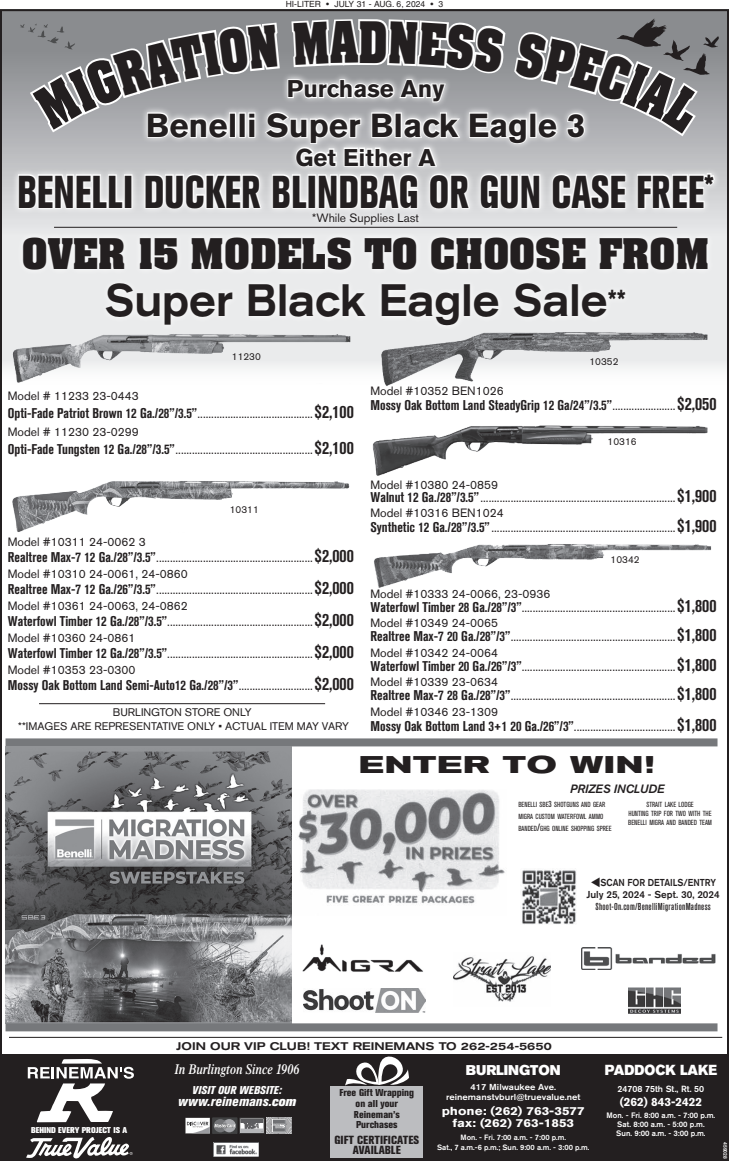
<style>
.page{position:relative;width:729px;height:1161px;background:#fff}
.page>*{position:absolute;margin:0;border:0;box-sizing:border-box;transform-origin:0 0}
.t1{font:700 48.7px "Aachen";color:#231f20;scale:.8 1}
.t2{font:800 condensed 45.6px "Nissan AG";color:#231f20;scale:.83 1}
.t3{font:500 expanded 45px "Nissan AG";color:#231f20;scale:.8 1}
.t4{font:700 36px "Aachen";color:#231f20}
.t5{font:700 33px "Nissan AG";color:#231f20}
.t6{font:700 24px "Nissan AG";color:#231f20}
.t7{font:700 expanded 24px "Nissan AG";letter-spacing:.03em;color:#231f20;scale:1.25 1}
.t8{font:14.5px "Nissan AG Super";color:#fff;scale:.93 1}
.t9{font:italic 600 14.2px "Times";color:#fff;scale:.84 1}
.t10{font:14.1px "Nissan AG Super";color:#fff}
.t11{font:700 condensed 14px "Nissan AG";color:#231f20}
.t12{font:italic 800 condensed 13.1px "Nissan AG";letter-spacing:.015em;color:#fff}
.t13{font:12px/16px "Nissan AG";color:#231f20}
.t14{font:italic 500 12px "Nissan AG";color:#231f20}
.t15{font:700 11.8px "Nissan AG";color:#fff}
.t16{font:800 condensed 11.7px/10.8px "Nissan AG";color:#231f20;text-align:center}
.t17{font:700 11.5px/12.2px "Nissan AG";color:#fff;text-align:center;scale:1.18 1}
.t18{font:italic 800 condensed 11.3px "Nissan AG";letter-spacing:.01em;color:#fff}
.t19{font:11px/13.2px "Nissan AG";color:#231f20;text-align:center}
.t20{font:500 expanded 11px "Nissan AG";color:#231f20}
.t21{font:500 condensed 10px "Nissan AG";letter-spacing:.03em;color:#231f20}
.t22{font:10px "Nissan AG";color:#231f20}
.t23{font:500 10px "Nissan AG";color:#231f20}
.t24{font:500 10px "Nissan AG";color:#231f20;scale:.9 1}
.t25{font:800 condensed 9.9px/10.8px "Nissan AG";color:#231f20;text-align:center}
.t26{font:500 8.9px "Nissan AG";color:#fff}
.t27{font:500 8.6px/10.1px "Nissan AG";color:#fff;text-align:center;scale:1.1 1}
.t28{font:8.5px "Helvetica";color:#231f20}
.t29{font:800 8.4px "Nissan AG";color:#fff}
.t30{font:500 7.8px/8.9px "Nissan AG";color:#fff;text-align:center}
.t31{font:500 7.6px/9.9px "Nissan AG";color:#fff;text-align:center}
.t32{font:condensed 7.3px/12px "Nissan AG";color:#231f20}
.t33{font:700 5px "Helvetica";color:#fff}
.s1{font-size:30px}
.s2{font-weight:700;font-stretch:condensed;font-size:14px}
.s3{font-weight:700;font-stretch:condensed;font-size:18px}
.s4{font-weight:400;font-stretch:normal;font-size:12px}
.s5{font-size:18px}
.s6{font-size:8.6px}
.s7{font-size:10.5px}
.s8{font-stretch:normal}
</style>
<div class="page">
<svg style="left:3px;top:12px;width:723px;height:357px"></svg>
<div style="left:0;top:1054px;width:729px;height:107px;background:#231f20"></div>
<svg style="left:242px;top:1122px;width:2px;height:7px"></svg>
<div style="left:240px;top:1118px;width:24px;height:16px;border:1px solid #353435"></div>
<div style="left:241px;top:1129px;width:22px;height:3px;border:1px solid #b5b6b9"></div>
<div style="left:241px;top:1119px;width:22px;height:3px;border:1px solid #5c5c5f"></div>
<div style="left:212px;top:1118px;width:25px;height:16px;border:1px solid #404142"></div>
<svg style="left:244px;top:1118px;width:47px;height:16px"></svg>
<svg style="left:185px;top:1118px;width:51px;height:16px"></svg>
<img style="left:213px;top:1142px;width:46px;height:15px">
<svg style="left:26px;top:1137px;width:107px;height:21px"></svg>
<svg style="left:28px;top:1059px;width:106px;height:63px"></svg>
<div style="left:330px;top:1086px;width:93px;height:71px;background:#bcbdc0"></div>
<svg style="left:345px;top:1057px;width:64px;height:29px"></svg>
<hr style="left:9px;top:1037px;width:713px;height:1px;background:#231f20">
<svg style="left:356px;top:331px;width:35px;height:827px"></svg>
<svg style="left:11px;top:73px;width:710px;height:258px;fill:#eaebec"></svg>
<hr style="left:54px;top:227px;width:623px;height:1px;background:#231f20">
<img style="left:8px;top:332px;width:344px;height:51px">
<img style="left:368px;top:332px;width:344px;height:54px">
<img style="left:12px;top:481px;width:338px;height:51px">
<img style="left:368px;top:423px;width:340px;height:54px">
<img style="left:371px;top:536px;width:340px;height:52px">
<div style="left:6px;top:738px;width:712px;height:8px;background:#76787b"></div>
<img style="left:6px;top:746px;width:286px;height:277px">
<div style="left:6px;top:1023px;width:712px;height:8px;background:#76787b"></div>
<img style="left:303px;top:943px;width:120px;height:30px">
<img style="left:303px;top:989px;width:123px;height:23px">
<img style="left:581px;top:947px;width:135px;height:23px">
<img style="left:454px;top:956px;width:96px;height:46px">
<img style="left:629px;top:988px;width:51px;height:25px">
<img style="left:298px;top:789px;width:207px;height:126px">
<img style="left:522px;top:870px;width:54px;height:55px">
<hr style="left:39px;top:703px;width:286px;height:1px;background:#231f20">
<svg style="left:17px;top:9px;width:702px;height:202px"></svg>
<p class="t28" style="left:286px;top:-1px;width:159px">HI-LITER • JUly 31 - aug. 6, 2024 • 3</p>
<p class="t1" style="left:358px;top:7px;width:38px">D</p>
<p class="t6" style="left:287px;top:75px;width:159px">Purchase Any</p>
<p class="t5" style="left:146px;top:106px;width:441px">Benelli Super Black Eagle 3</p>
<p class="t6" style="left:296px;top:143px;width:141px">Get Either A</p>
<p class="t2" style="left:17px;top:165px;width:841px">BENELLI DUCKER BLINDBAG OR GUN CASE FREE<sup>*</sup></p>
<p class="t13" style="left:312px;top:210px;width:108px">*While Supplies Last</p>
<p class="t4" style="left:22px;top:228px;width:689px">OVER 15 MODELS TO CHOOSE FROM</p>
<p class="t3" style="left:105px;top:274px;width:652px">Super Black Eagle Sale<span class="s1">**</span></p>
<p class="t22" style="left:232px;top:350px;width:31px">11230</p>
<p class="t13" style="left:8px;top:387px;width:348px;line-height:18px">Model # 11233 23-0443<br><span class="s2">Opti-Fade Patriot Brown 12 Ga./28”/3.5”</span> ..........................................<span class="s3">$2,100<br></span>Model # 11230 23-0299<br><span class="s2">Opti-Fade Tungsten 12 Ga./28”/3.5”</span> ..................................................<span class="s3">$2,100</span></p>
<p class="t22" style="left:230px;top:503px;width:31px">10311</p>
<p class="t13" style="left:8px;top:534px;width:348px">Model #10311 24-0062 3<br><span class="s2">Realtree Max-7 12 Ga./28”/3.5”</span> .........................................................<span class="s3">$2,000<br></span>Model #10310 24-0061, 24-0860<br><span class="s2">Realtree Max-7 12 Ga./26”/3.5”</span> .........................................................<span class="s3">$2,000<br></span>Model #10361 24-0063, 24-0862<br><span class="s2">Waterfowl Timber 12 Ga./28”/3.5”</span> .....................................................<span class="s3">$2,000<br></span>Model #10360 24-0861<br><span class="s2">Waterfowl Timber 12 Ga./28”/3.5”</span> .....................................................<span class="s3">$2,000<br></span>Model #10353 23-0300</p>
<p class="t11" style="left:8px;top:678px;width:348px">Mossy Oak Bottom Land Semi-Auto12 Ga./28”/3” <span class="s4">...........................</span><span class="s5">$2,000</span></p>
<p class="t19" style="left:18px;top:706px;width:332px">BURLINGTON STORE ONLY<br>**IMAGES ARE REPRESENTATIVE ONLY • ACTUAL ITEM MAY VARY</p>
<p class="t22" style="left:589px;top:355px;width:31px">10352</p>
<p class="t13" style="left:371px;top:383px;width:135px">Model #10352 BEN1026</p>
<p class="t11" style="left:371px;top:398px;width:348px">Mossy Oak Bottom Land SteadyGrip 12 Ga/24”/3.5” <span class="s4">.......................</span><span class="s5">$2,050</span></p>
<p class="t22" style="left:608px;top:436px;width:31px">10316</p>
<p class="t13" style="left:371px;top:478px;width:348px;line-height:13px">Model #10380 24-0859<br><span class="s2">Walnut 12 Ga./28”/3.5”</span> .......................................................................<span class="s3">$1,900</span></p>
<p class="t13" style="left:371px;top:505px;width:348px;line-height:15px">Model #10316 BEN1024<br><span class="s2">Synthetic 12 Ga./28”/3.5”</span> ...................................................................<span class="s3">$1,900</span></p>
<p class="t22" style="left:611px;top:554px;width:31px">10342</p>
<p class="t13" style="left:371px;top:587px;width:348px;line-height:14px">Model #10333 24-0066, 23-0936<br><span class="s2">Waterfowl Timber 28 Ga./28”/3”</span> ........................................................<span class="s3">$1,800</span></p>
<p class="t13" style="left:371px;top:616px;width:348px;line-height:14px">Model #10349 24-0065<br><span class="s2">Realtree Max-7 20 Ga./28”/3”</span> ............................................................<span class="s3">$1,800</span></p>
<p class="t13" style="left:371px;top:646px;width:348px;line-height:14px">Model #10342 24-0064<br><span class="s2">Waterfowl Timber 20 Ga./26”/3”</span> ........................................................<span class="s3">$1,800</span></p>
<p class="t13" style="left:371px;top:675px;width:348px;line-height:14px">Model #10339 23-0634<br><span class="s2">Realtree Max-7 28 Ga./28”/3”</span> ............................................................<span class="s3">$1,800</span></p>
<p class="t13" style="left:371px;top:704px;width:348px;line-height:15px">Model #10346 23-1309<br><span class="s2">Mossy Oak Bottom Land 3+1 20 Ga./26”/3”</span> .....................................<span class="s3">$1,800</span></p>
<p class="t7" style="left:359px;top:750px;width:238px">ENTER TO WIN!</p>
<p class="t14" style="left:570px;top:781px;width:96px">PRIZES INCLUDE</p>
<p class="t32" style="left:518px;top:798px;width:95px">BENELLI SBE<span class="s6">3</span> SHOTGUNS AND GEAR<br>MIGRA CUSTOM WATERFOWL AMMO<br>BANDED<span class="s7">/</span>GHG ONLINE SHOPPING SPREE</p>
<p class="t32" style="left:628px;top:800px;width:85px;line-height:9px;text-align:center">STRAIT LAKE LODGE<br>HUNTING TRIP FOR TWO WITH THE<br>BENELLI MIGRA AND BANDED TEAM</p>
<p class="t24" style="left:601px;top:876px;width:130px">SCAN FOR DETAILS/ENTRY</p>
<p class="t23" style="left:586px;top:888px;width:135px">July 25, 2024 - Sept. 30, 2024</p>
<p class="t21" style="left:595px;top:901px;width:117px">Shoot-On.com/BenelliMigrationMadness</p>
<p class="t29" style="left:31px;top:1125px;width:97px">BEHIND EVERY PROJECT IS A</p>
<p class="t20" style="left:176px;top:1040px;width:377px">JOIN OUR VIP CLUB! TEXT REINEMANS TO 262-254-5650</p>
<p class="t18" style="left:192px;top:1084px;width:91px">VISIT OUR WEBSITE:</p>
<p class="t12" style="left:178px;top:1094px;width:119px">www.reinemans.<span class="s8">com</span></p>
<p class="t9" style="left:174px;top:1061px;width:150px">In Burlington Since 1906</p>
<p class="t10" style="left:466px;top:1062px;width:96px">BURLINGTON</p>
<p class="t27" style="left:446px;top:1082px;width:124px">417 Milwaukee Ave. reinemanstvburl@truevalue.net</p>
<p class="t17" style="left:442px;top:1105px;width:123px">phone: (262) 763-3577 fax: (262) 763-1853</p>
<p class="t31" style="left:437px;top:1132px;width:154px">Mon. - Fri. 7:00 a.m. - 7:00 p.m.<br>Sat., 7 a.m.-6 p.m.; Sun. 9:00 a.m. - 3:00 p.m.</p>
<p class="t25" style="left:339px;top:1087px;width:76px">Free Gift Wrapping on all your<br>Reineman’s<br>Purchases</p>
<p class="t16" style="left:335px;top:1134px;width:86px">GIFT CERTIFICATES<br>AVAILABLE</p>
<p class="t8" style="left:605px;top:1062px;width:122px">PADDOCK LAKE</p>
<p class="t26" style="left:618px;top:1083px;width:88px">24708 75th St., Rt. 50</p>
<p class="t15" style="left:620px;top:1095px;width:84px">(262) 843-2422</p>
<p class="t30" style="left:607px;top:1111px;width:110px">Mon. - Fri. 8:00 a.m. - 7:00 p.m.<br>Sat. 8:00 a.m. - 5:00 p.m.<br>Sun. 9:00 a.m. - 3:00 p.m.</p>
<p class="t33" style="left:728px;top:1142px;width:18px;rotate:90deg">459028</p>
</div>
